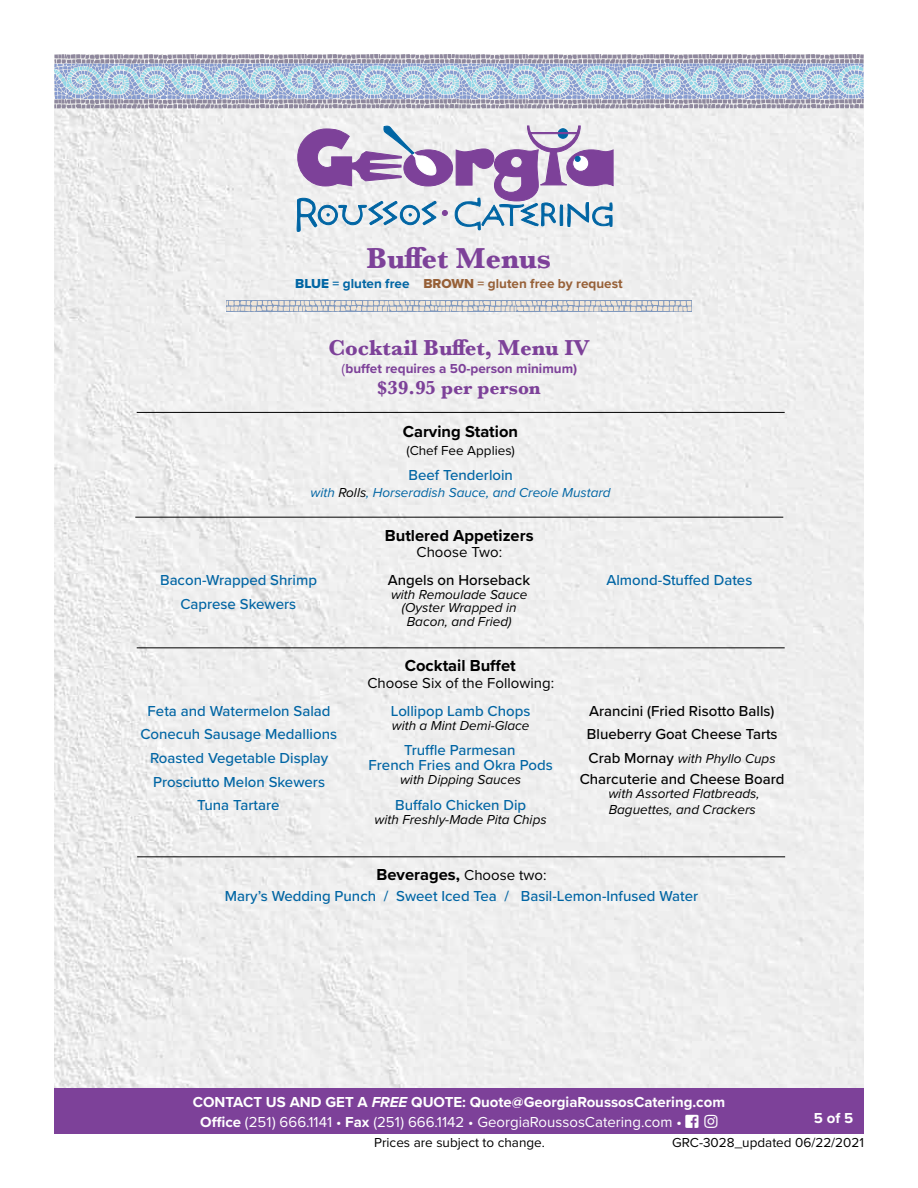
<style>
.page{position:relative;width:918px;height:1188px;background:#fff}
.page>*{position:absolute;margin:0;border:0;box-sizing:border-box;transform-origin:0 0}
.t1{font:700 30px "Baskerville";color:#7d4199}
.t2{font:700 22.5px "Baskerville";color:#7d4199}
.t3{font:700 19.5px "Baskerville";color:#7d4199}
.t4{font:700 16.5px "Proxima Nova";color:#000}
.t5{font:500 15px/23.7px "Proxima Nova";color:#0065a4;text-align:center}
.t6{font:700 15px/19.5px "Proxima Nova";color:#fff;text-align:center}
.t7{font:500 15px/23.7px "Proxima Nova";color:#000}
.t8{font:15px "Proxima Nova";color:#000}
.t9{font:italic 13.5px/13.5px "Proxima Nova";color:#000;text-align:center}
.t10{font:13.5px "Proxima Nova";color:#000}
.t11{font:italic 13.5px "Proxima Nova";color:#0065a4}
.t12{font:700 13.5px "Proxima Nova";color:#976037}
.t13{font:700 13.5px "Proxima Nova";color:#7d4199}
.s1{font-family:"Proxima Nova Extrabld";font-weight:400;color:#0065a4}
.s2{color:#0065a4}
.s3{font-family:"Proxima Nova Extrabld";font-weight:400}
.s4{font-family:"Baskerville"}
.s5{color:#000}
.s6{font-weight:500;font-style:normal;font-size:15px}
.s7{font-weight:400;font-size:15px}
.s8{font-style:italic}
.s9{font-weight:400}
.s10{font-weight:600}
</style>
<div class="page">
<img style="left:54px;top:108px;width:810px;height:980px">
<div style="left:54px;top:1088px;width:810px;height:46px;background:#7d4199"></div>
<svg style="left:54px;top:54px;width:810px;height:54px;background:#afbed2"></svg>
<svg style="left:297px;top:124px;width:317px;height:108px"></svg>
<svg style="left:226px;top:300px;width:465px;height:1px"></svg>
<svg style="left:226px;top:301px;width:465px;height:11px;background:#c9cace"></svg>
<hr style="left:137px;top:412px;width:648px;height:1px;background:#000">
<hr style="left:135px;top:517px;width:648px;height:1px;background:#000">
<hr style="left:137px;top:648px;width:648px;height:1px;background:#000">
<hr style="left:137px;top:857px;width:648px;height:1px;background:#000">
<h1 class="t1" style="left:367px;top:237px;width:186px">Buffet Menus</h1>
<p class="t12" style="left:295px;top:274px;width:329px"><span class="s1">BLUE</span> <span class="s2">= gluten free</span> <span class="s3">BROWN</span> = gluten free by request</p>
<h2 class="t2" style="left:328px;top:332px;width:263px">Cocktail Buffet, Menu IV</h2>
<p class="t13" style="left:341px;top:358px;width:238px"><span class="s4">(</span>buffet requires a 50-person minimum)</p>
<h3 class="t3" style="left:377px;top:374px;width:165px">$39.95 per person</h3>
<p class="t4" style="left:403px;top:420px;width:117px">Carving Station</p>
<p class="t10" style="left:406px;top:441px;width:110px">(Chef Fee Applies)</p>
<p class="t5" style="left:408px;top:463px;width:106px">Beef Tenderloin</p>
<p class="t11" style="left:311px;top:482px;width:302px">with <span class="s5">Rolls</span>, Horseradish Sauce, and Creole Mustard</p>
<p class="t4" style="left:385px;top:523px;width:150px">Butlered Appetizers</p>
<p class="t8" style="left:417px;top:541px;width:87px">Choose Two:</p>
<p class="t5" style="left:160px;top:568px;width:158px">Bacon-Wrapped Shrimp<br>Caprese Skewers</p>
<p class="t7" style="left:388px;top:568px;width:144px">Angels on Horseback</p>
<p class="t5" style="left:607px;top:568px;width:147px">Almond-Stuffed Dates</p>
<p class="t9" style="left:391px;top:587px;width:138px">with Remoulade Sauce (Oyster Wrapped in<br>Bacon, and Fried)</p>
<p class="t4" style="left:405px;top:654px;width:112px">Cocktail Buffet</p>
<p class="t8" style="left:367px;top:672px;width:188px">Choose Six of the Following:</p>
<p class="t5" style="left:140px;top:698px;width:198px">Feta and Watermelon Salad<br>Conecuh Sausage Medallions<br>Roasted Vegetable Display<br>Prosciutto Melon Skewers<br>Tuna Tartare</p>
<p class="t5" style="left:391px;top:698px;width:141px">Lollipop Lamb Chops</p>
<p class="t9" style="left:392px;top:718px;width:139px">with a Mint Demi-Glace</p>
<p class="t5" style="left:369px;top:742px;width:186px;line-height:15px">Truffle Parmesan<br>French Fries and Okra Pods</p>
<p class="t9" style="left:400px;top:773px;width:123px">with Dipping Sauces</p>
<p class="t5" style="left:395px;top:793px;width:133px">Buffalo Chicken Dip</p>
<p class="t9" style="left:375px;top:812px;width:174px">with Freshly-Made Pita Chips</p>
<p class="t7" style="left:587px;top:698px;width:192px">Arancini (Fried Risotto Balls)<br>Blueberry Goat Cheese Tarts</p>
<p class="t9" style="left:588px;top:751px;width:189px"><span class="s6">Crab Mornay</span> with Phyllo Cups</p>
<p class="t7" style="left:580px;top:767px;width:206px">Charcuterie and Cheese Board</p>
<p class="t9" style="left:608px;top:785px;width:153px;line-height:16.2px;text-align:left">with Assorted Flatbreads,<br>Baguettes, and Crackers</p>
<p class="t4" style="left:377px;top:863px;width:171px">Beverages, <span class="s7">Choose two:</span></p>
<p class="t5" style="left:225px;top:884px;width:475px">Mary’s Wedding Punch / Sweet Iced Tea / Basil-Lemon-Infused Water</p>
<p class="t6" style="left:193px;top:1092px;width:534px">CONTACT US AND GET A <span class="s8">FREE</span> QUOTE: Quote@GeorgiaRoussosCatering.com<br>Office <span class="s9">(251) 666.1141 •</span> Fax <span class="s9">(251) 666.1142 • GeorgiaRoussosCatering.com</span> <span class="s10">•</span> □□▲❑◆ ■▲▼</p>
<p class="t6" style="left:814px;top:1108px;width:41px">5 of 5</p>
<p class="t10" style="left:374px;top:1132px;width:172px">Prices are subject to change.</p>
<p class="t10" style="left:672px;top:1132px;width:193px">GRC-3028_updated 06/22/2021</p>
</div>
